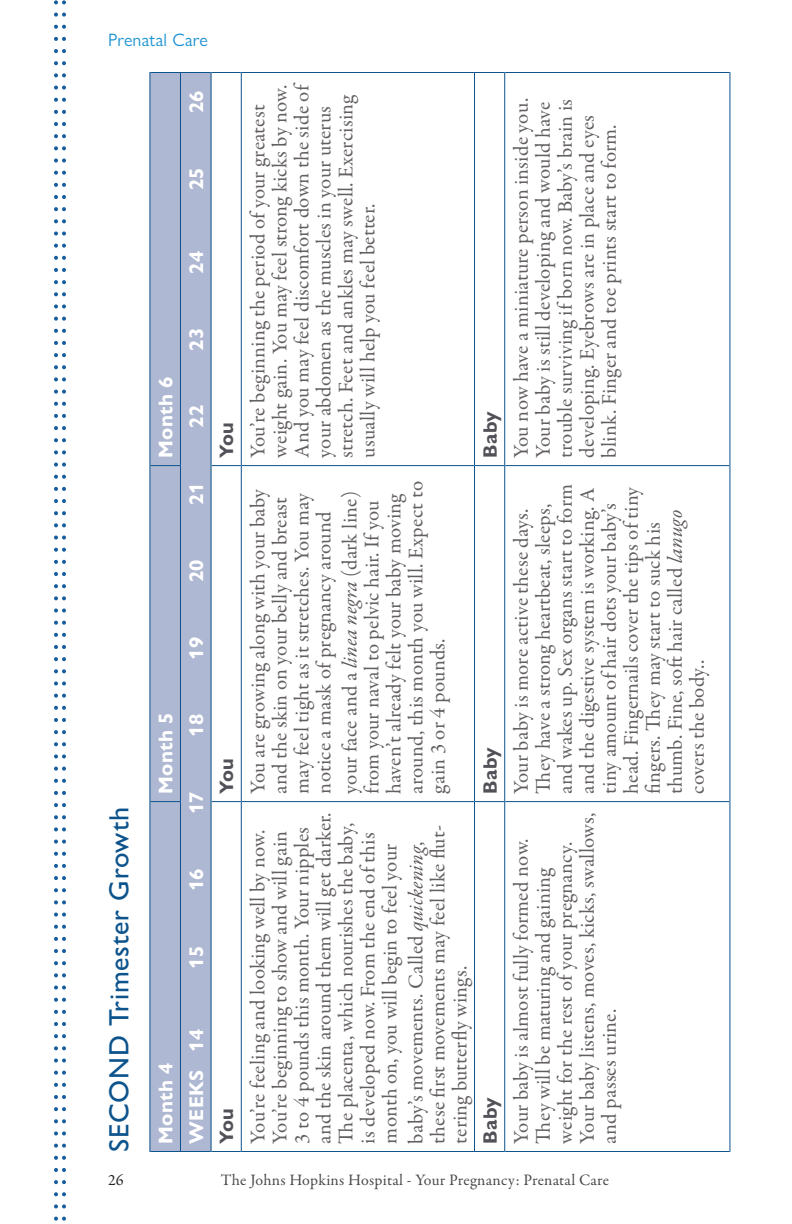
<style>
.page{position:relative;width:792px;height:1224px;background:#fff}
.page>*{position:absolute;margin:0;border:0;box-sizing:border-box;transform-origin:0 0}
.Placeholder_Headline{font:500 28px "Gill Sans Nova";letter-spacing:.025em;color:#0d538c}
.Text_for_Chart{font:21px/22px "Garamond Premr Pro";letter-spacing:.005em;color:#646060}
.Dev_Chart_-_Weeks{font:700 20px "Gill Sans Nova";letter-spacing:.01em;color:#fff}
.Chart_Row_Titles{font:700 20px "Gill Sans Nova";letter-spacing:.01em;color:#fff}
.Chart_Row_Titles-2{font:700 19.6px "Gill Sans Nova";letter-spacing:.01em;color:#535158}
.t1{font:18px "Gill Sans Nova";letter-spacing:.01em;color:#2094d2}
.t2{font:16px "Garamond Premr Pro";letter-spacing:.01em;color:#494948}
.t3{font:16px "Garamond Premr Pro";color:#262223}
.s1{font-style:italic;color:#5e5a59}
</style>
<div class="page">
<svg style="left:54px;top:0;width:12px;height:1221px"></svg>
<div style="left:150px;top:73px;width:61px;height:1078px;background:#afb8d2"></div>
<hr style="left:149px;top:802px;width:1px;height:350px;background:#0d538c">
<hr style="left:149px;top:466px;width:1px;height:336px;background:#0d538c">
<hr style="left:149px;top:72px;width:1px;height:394px;background:#0d538c">
<hr style="left:150px;top:1151px;width:30px;height:1px;background:#0d538c">
<hr style="left:150px;top:801px;width:30px;height:1px;background:#0d538c">
<hr style="left:150px;top:465px;width:30px;height:1px;background:#0d538c">
<hr style="left:150px;top:72px;width:30px;height:1px;background:#0d538c">
<hr style="left:181px;top:1151px;width:30px;height:1px;background:#0d538c">
<hr style="left:181px;top:72px;width:30px;height:1px;background:#0d538c">
<hr style="left:180px;top:802px;width:1px;height:350px;background:#0d538c">
<hr style="left:180px;top:466px;width:1px;height:336px;background:#0d538c">
<hr style="left:180px;top:72px;width:1px;height:394px;background:#0d538c">
<svg style="left:212px;top:1151px;width:29px;height:1px"></svg>
<hr style="left:242px;top:1151px;width:232px;height:1px;background:#0d538c">
<svg style="left:475px;top:1151px;width:29px;height:1px"></svg>
<hr style="left:505px;top:1151px;width:224px;height:1px;background:#0d538c">
<hr style="left:211px;top:802px;width:1px;height:350px;background:#0d538c">
<hr style="left:211px;top:466px;width:1px;height:336px;background:#0d538c">
<hr style="left:211px;top:72px;width:1px;height:394px;background:#0d538c">
<svg style="left:212px;top:801px;width:29px;height:1px"></svg>
<svg style="left:212px;top:465px;width:29px;height:1px"></svg>
<svg style="left:212px;top:72px;width:29px;height:1px"></svg>
<hr style="left:242px;top:801px;width:232px;height:1px;background:#0d538c">
<hr style="left:242px;top:465px;width:232px;height:1px;background:#0d538c">
<hr style="left:242px;top:72px;width:232px;height:1px;background:#0d538c">
<svg style="left:475px;top:801px;width:29px;height:1px"></svg>
<svg style="left:475px;top:465px;width:29px;height:1px"></svg>
<svg style="left:475px;top:72px;width:29px;height:1px"></svg>
<hr style="left:505px;top:801px;width:224px;height:1px;background:#0d538c">
<hr style="left:505px;top:465px;width:224px;height:1px;background:#0d538c">
<hr style="left:505px;top:72px;width:224px;height:1px;background:#0d538c">
<hr style="left:241px;top:802px;width:1px;height:350px;background:#0d538c">
<hr style="left:241px;top:466px;width:1px;height:336px;background:#0d538c">
<hr style="left:241px;top:72px;width:1px;height:394px;background:#0d538c">
<hr style="left:474px;top:802px;width:1px;height:350px;background:#0d538c">
<hr style="left:474px;top:466px;width:1px;height:336px;background:#0d538c">
<hr style="left:474px;top:72px;width:1px;height:394px;background:#0d538c">
<hr style="left:504px;top:802px;width:1px;height:350px;background:#0d538c">
<hr style="left:504px;top:466px;width:1px;height:336px;background:#0d538c">
<hr style="left:504px;top:72px;width:1px;height:394px;background:#0d538c">
<hr style="left:729px;top:802px;width:1px;height:350px;background:#0d538c">
<hr style="left:729px;top:466px;width:1px;height:336px;background:#0d538c">
<hr style="left:729px;top:72px;width:1px;height:394px;background:#0d538c">
<p class="t1" style="left:108px;top:29px;width:101px">Prenatal Care</p>
<p class="Dev_Chart_-_Weeks" style="left:184px;top:113px;width:24px;rotate:-90deg">26</p>
<p class="Dev_Chart_-_Weeks" style="left:184px;top:190px;width:24px;rotate:-90deg">25</p>
<p class="Placeholder_Headline" style="left:102px;top:1152px;width:347px;rotate:-90deg">SECOND Trimester Growth</p>
<p class="Dev_Chart_-_Weeks" style="left:184px;top:274px;width:24px;rotate:-90deg">24</p>
<p class="Chart_Row_Titles" style="left:153px;top:458px;width:83px;rotate:-90deg">Month 6</p>
<p class="Dev_Chart_-_Weeks" style="left:184px;top:351px;width:24px;rotate:-90deg">23</p>
<p class="Dev_Chart_-_Weeks" style="left:184px;top:428px;width:24px;rotate:-90deg">22</p>
<p class="Dev_Chart_-_Weeks" style="left:184px;top:505px;width:24px;rotate:-90deg">21</p>
<p class="Chart_Row_Titles-2" style="left:214px;top:458px;width:37px;rotate:-90deg">You</p>
<p class="Dev_Chart_-_Weeks" style="left:184px;top:582px;width:24px;rotate:-90deg">20</p>
<p class="Dev_Chart_-_Weeks" style="left:184px;top:660px;width:24px;rotate:-90deg">19</p>
<p class="Chart_Row_Titles" style="left:153px;top:794px;width:83px;rotate:-90deg">Month 5</p>
<p class="Dev_Chart_-_Weeks" style="left:184px;top:737px;width:24px;rotate:-90deg">18</p>
<p class="Dev_Chart_-_Weeks" style="left:184px;top:814px;width:24px;rotate:-90deg">17</p>
<p class="Chart_Row_Titles-2" style="left:214px;top:794px;width:37px;rotate:-90deg">You</p>
<p class="Dev_Chart_-_Weeks" style="left:184px;top:891px;width:24px;rotate:-90deg">16</p>
<p class="Dev_Chart_-_Weeks" style="left:184px;top:969px;width:24px;rotate:-90deg">15</p>
<p class="Chart_Row_Titles" style="left:153px;top:1144px;width:83px;rotate:-90deg">Month 4</p>
<p class="Dev_Chart_-_Weeks" style="left:184px;top:1144px;width:116px;rotate:-90deg">WEEKS 14</p>
<p class="Chart_Row_Titles-2" style="left:214px;top:1144px;width:37px;rotate:-90deg">You</p>
<p class="Text_for_Chart" style="left:247px;top:458px;width:376px;rotate:-90deg">You’re beginning the period of your greatest weight gain. You may feel strong kicks by now.<br>And you may feel discomfort down the side of your abdomen as the muscles in your uterus stretch. Feet and ankles may swell. Exercising usually will help you feel better.</p>
<p class="Text_for_Chart" style="left:247px;top:794px;width:306px;rotate:-90deg">You are growing along with your baby and the skin on your belly and breast may feel tight as it stretches. You may notice a mask of pregnancy around</p>
<p class="Text_for_Chart" style="left:339px;top:794px;width:314px;rotate:-90deg">your face and a <span class="s1">linea negra</span> (dark line) from your naval to pelvic hair. If you haven’t already felt your baby moving around, this month you will. Expect to gain 3 or 4 pounds.</p>
<p class="Text_for_Chart" style="left:247px;top:1144px;width:333px;rotate:-90deg">You’re feeling and looking well by now.<br>You’re beginning to show and will gain<br>3 to 4 pounds this month. Your nipples and the skin around them will get darker.<br>The placenta, which nourishes the baby, is developed now. From the end of this month on, you will begin to feel your</p>
<p class="Text_for_Chart" style="left:405px;top:1144px;width:320px;rotate:-90deg">baby’s movements. Called <span class="s1">quickening</span>, these first movements may feel like flut&shy;tering butterfly wings.</p>
<p class="Chart_Row_Titles-2" style="left:478px;top:458px;width:48px;rotate:-90deg">Baby</p>
<p class="Chart_Row_Titles-2" style="left:478px;top:794px;width:48px;rotate:-90deg">Baby</p>
<p class="Chart_Row_Titles-2" style="left:478px;top:1144px;width:48px;rotate:-90deg">Baby</p>
<p class="Text_for_Chart" style="left:511px;top:458px;width:361px;rotate:-90deg">You now have a miniature person inside you.<br>Your baby is still developing and would have trouble surviving if born now. Baby’s brain is developing. Eyebrows are in place and eyes blink. Finger and toe prints start to form.</p>
<p class="Text_for_Chart" style="left:511px;top:794px;width:311px;rotate:-90deg">Your baby is more active these days.<br>They have a strong heartbeat, sleeps, and wakes up. Sex organs start to form and the digestive system is working. A tiny amount of hair dots your baby’s head. Fingernails cover the tips of tiny fingers. They may start to suck his thumb. Fine, soft hair called <span class="s1">lanugo </span>covers the body..</p>
<p class="Text_for_Chart" style="left:511px;top:1144px;width:333px;rotate:-90deg">Your baby is almost fully formed now.<br>They will be maturing and gaining weight for the rest of your pregnancy.<br>Your baby listens, moves, kicks, swallows, and passes urine.</p>
<p class="t3" style="left:108px;top:1170px;width:17px">26</p>
<p class="t2" style="left:221px;top:1170px;width:390px">The Johns Hopkins Hospital - Your Pregnancy: Prenatal Care</p>
</div>
